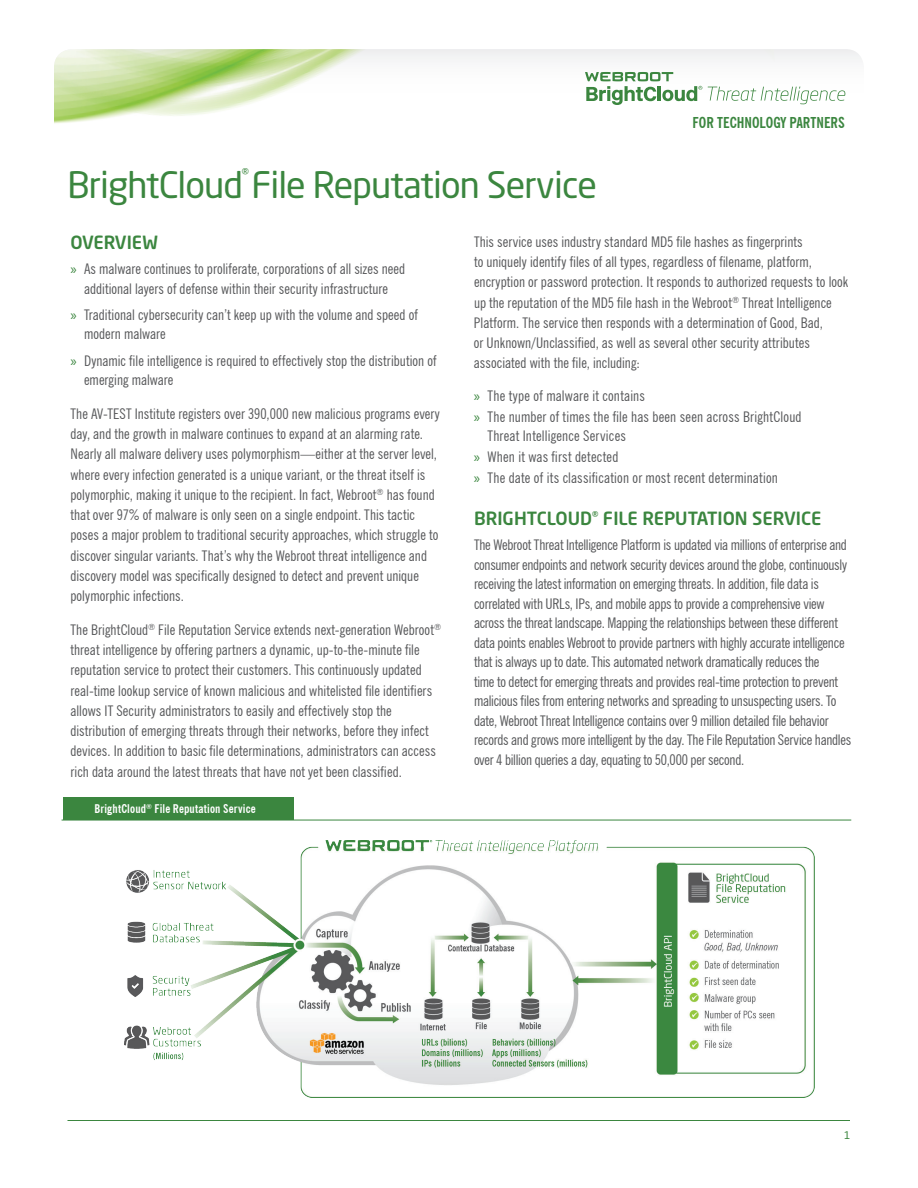
<style>
.page{position:relative;width:918px;height:1188px;background:#fff}
.page>*{position:absolute;margin:0;border:0;box-sizing:border-box;transform-origin:0 0}
.t1{font:36px "Neo Sans Std";letter-spacing:-.025em;color:#3b863f}
.t2{font:500 18px "Neo Sans Std";color:#3b863f}
.t3{font:700 condensed 15px "News Gothic BT";color:#3b863f}
.t4{font:condensed 14.7px/20.2px "News Gothic BT";color:#57585a}
.t5{font:700 condensed 12px "News Gothic BT";letter-spacing:.015em;color:#fff}
.t6{font:12px "Neo Sans Std";color:#3b863f}
.t7{font:10.5px "Neo Sans Std";color:#3b863f}
.s1{font-family:"Myriad Pro";font-stretch:normal;font-size:15px;color:#3b863f}
</style>
<div class="page">
<hr style="left:68px;top:1120px;width:782px;height:1px;background:#3b863f">
<svg style="left:777px;top:49px;width:85px;height:56px"></svg>
<img style="left:54px;top:49px;width:723px;height:75px">
<svg style="left:585px;top:72px;width:117px;height:33px"></svg>
<svg style="left:708px;top:87px;width:137px;height:17px"></svg>
<div style="left:63px;top:797px;width:230px;height:23px;background:#3b863f"></div>
<hr style="left:62px;top:820px;width:789px;height:1px;background:#3b863f">
<img style="left:125px;top:841px;width:689px;height:257px">
<p class="t6" style="left:242px;top:165px;width:9px">®</p>
<h1 class="t1" style="left:68px;top:162px;width:531px">BrightCloud File Reputation Service</h1>
<p class="t3" style="left:693px;top:114px;width:154px">FOR TECHNOLOGY PARTNERS</p>
<p class="t2" style="left:70px;top:231px;width:89px">OVERVIEW</p>
<p class="t4" style="left:70px;top:259px;width:336px;line-height:19.5px;text-align:center"><span class="s1">»</span> As malware continues to proliferate, corporations of all sizes need additional layers of defense within their security infrastructure</p>
<p class="t4" style="left:84px;top:305px;width:336px;line-height:19.5px;text-indent:-14px"><span class="s1">»</span> Traditional cybersecurity can’t keep up with the volume and speed of modern malware</p>
<p class="t4" style="left:84px;top:351px;width:354px;line-height:19.5px;text-indent:-14px"><span class="s1">»</span> Dynamic file intelligence is required to effectively stop the distribution of emerging malware</p>
<p class="t4" style="left:71px;top:403px;width:371px">The AV-TEST Institute registers over 390,000 new malicious programs every day, and the growth in malware continues to expand at an alarming rate.<br>Nearly all malware delivery uses polymorphism—either at the server level, where every infection generated is a unique variant, or the threat itself is polymorphic, making it unique to the recipient. In fact, Webroot<sup>®</sup> has found that over 97% of malware is only seen on a single endpoint. This tactic poses a major problem to traditional security approaches, which struggle to discover singular variants. That’s why the Webroot threat intelligence and discovery model was specifically designed to detect and prevent unique polymorphic infections.</p>
<p class="t4" style="left:70px;top:619px;width:372px">The BrightCloud<sup>®</sup> File Reputation Service extends next-generation Webroot<sup>® </sup>threat intelligence by offering partners a dynamic, up-to-the-minute file reputation service to protect their customers. This continuously updated real-time lookup service of known malicious and whitelisted file identifiers allows IT Security administrators to easily and effectively stop the distribution of emerging threats through their networks, before they infect devices. In addition to basic file determinations, administrators can access rich data around the latest threats that have not yet been classified.</p>
<p class="t5" style="left:94px;top:801px;width:163px">BrightCloud<sup>®</sup> File Reputation Service</p>
<p class="t4" style="left:474px;top:231px;width:376px">This service uses industry standard MD5 file hashes as fingerprints<br>to uniquely identify files of all types, regardless of filename, platform, encryption or password protection. It responds to authorized requests to look up the reputation of the MD5 file hash in the Webroot<sup>®</sup> Threat Intelligence Platform. The service then responds with a determination of Good, Bad,<br>or Unknown/Unclassified, as well as several other security attributes associated with the file, including:</p>
<p class="t4" style="left:474px;top:386px;width:173px"><span class="s1">»</span> The type of malware it contains</p>
<p class="t4" style="left:474px;top:406px;width:329px"><span class="s1">»</span> The number of times the file has been seen across BrightCloud</p>
<p class="t4" style="left:488px;top:426px;width:140px">Threat Intelligence Services</p>
<p class="t4" style="left:474px;top:446px;width:146px"><span class="s1">»</span> When it was first detected</p>
<p class="t4" style="left:474px;top:468px;width:305px"><span class="s1">»</span> The date of its classification or most recent determination</p>
<p class="t2" style="left:474px;top:507px;width:349px">BRIGHTCLOUD<sup>®</sup> FILE REPUTATION SERVICE</p>
<p class="t4" style="left:474px;top:535px;width:379px;line-height:19.5px">The Webroot Threat Intelligence Platform is updated via millions of enterprise and consumer endpoints and network security devices around the globe, continuously receiving the latest information on emerging threats. In addition, file data is correlated with URLs, IPs, and mobile apps to provide a comprehensive view across the threat landscape. Mapping the relationships between these different data points enables Webroot to provide partners with highly accurate intelligence that is always up to date. This automated network dramatically reduces the<br>time to detect for emerging threats and provides real-time protection to prevent malicious files from entering networks and spreading to unsuspecting users. To date, Webroot Threat Intelligence contains over 9 million detailed file behavior records and grows more intelligent by the day. The File Reputation Service handles over 4 billion queries a day, equating to 50,000 per second.</p>
<p class="t7" style="left:844px;top:1129px;width:8px">1</p>
</div>
